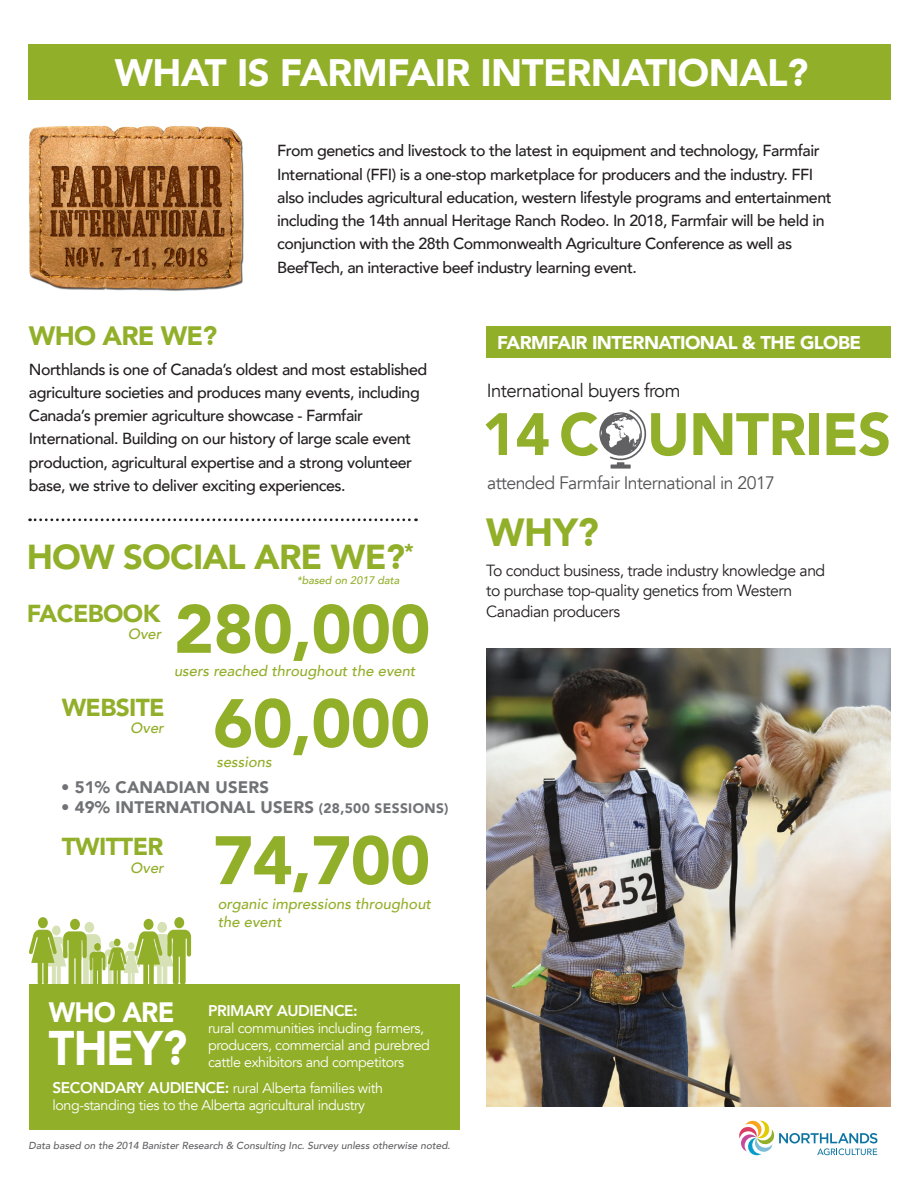
<style>
.page{position:relative;width:918px;height:1188px;background:#fff}
.page>*{position:absolute;margin:0;border:0;box-sizing:border-box;transform-origin:0 0}
.t1{font:900 67.65px "Avenir";letter-spacing:-.01em;color:#92af2a}
.t2{font:900 59.1px "Avenir";letter-spacing:-.01em;color:#92af2a}
.t3{font:900 48.45px "Avenir";color:#fff;scale:.92 1}
.t4{font:900 39.15px "Avenir";color:#92af2a}
.t5{font:900 38.25px "Avenir";letter-spacing:-.015em;color:#fff}
.t6{font:900 34.65px "Avenir";letter-spacing:-.025em;color:#92af2a}
.t7{font:900 28.05px "Avenir";letter-spacing:-.03em;color:#fff;scale:.95 1}
.t8{font:900 26.55px "Avenir";letter-spacing:-.03em;color:#92af2a}
.t9{font:900 24.6px "Avenir";letter-spacing:-.025em;color:#92af2a}
.t10{font:18.9px "Avenir";letter-spacing:-.03em;color:#231f20}
.t11{font:900 18.45px "Avenir";letter-spacing:-.03em;color:#fff}
.t12{font:18px "Avenir";letter-spacing:-.03em;color:#535355}
.t13{font:900 16.65px "Avenir";letter-spacing:.01em;color:#717275}
.t14{font:16.2px/20.5px "Avenir";letter-spacing:-.03em;color:#231f20}
.t15{font:500 16.05px/23.2px "Avenir";letter-spacing:-.03em;color:#231f20}
.t16{font:800 15.45px "Avenir";letter-spacing:-.03em;color:#fff}
.t17{font:italic 500 14.85px/17.9px "Avenir";color:#92af2a}
.t18{font:14.25px/17.1px "Avenir";letter-spacing:-.03em;color:#fff}
.t19{font:italic 500 10.95px "Avenir";color:#92af2a}
.t20{font:italic 500 10.2px "Avenir";color:#616164}
.s1{font-size:13.8px}
.s2{font-weight:800;font-size:15.45px}
</style>
<div class="page">
<div style="left:29px;top:44px;width:862px;height:56px;background:#92af2a"></div>
<svg style="left:739px;top:1121px;width:138px;height:34px"></svg>
<img style="left:486px;top:648px;width:404px;height:458px">
<img style="left:29px;top:125px;width:215px;height:166px">
<svg style="left:30px;top:518px;width:387px;height:3px"></svg>
<div style="left:487px;top:326px;width:404px;height:32px;background:#92af2a"></div>
<svg style="left:599px;top:410px;width:48px;height:59px"></svg>
<div style="left:52px;top:926px;width:9px;height:9px;background:#d7e1b6;border-radius:50%"></div>
<div style="left:157px;top:922px;width:10px;height:11px;background:#d7e1b6;border-radius:50%"></div>
<div style="left:85px;top:922px;width:9px;height:11px;background:#d7e1b6;border-radius:50%"></div>
<div style="left:38px;top:917px;width:10px;height:11px;background:#92af2a;border-radius:50%"></div>
<div style="left:174px;top:917px;width:10px;height:11px;background:#92af2a;border-radius:50%"></div>
<div style="left:144px;top:919px;width:10px;height:11px;background:#92af2a;border-radius:50%"></div>
<div style="left:70px;top:919px;width:10px;height:11px;background:#92af2a;border-radius:50%"></div>
<svg style="left:29px;top:930px;width:162px;height:54px"></svg>
<div style="left:29px;top:984px;width:431px;height:146px;background:#92af2a"></div>
<p class="t5" style="left:115px;top:40px;width:695px">WHAT IS FARMFAIR INTERNATIONAL?</p>
<p class="t8" style="left:29px;top:313px;width:190px">WHO ARE WE?</p>
<p class="t15" style="left:277px;top:138px;width:556px">From genetics and livestock to the latest in equipment and technology, Farmfair International (FFI) is a one-stop marketplace for producers and the industry. FFI also includes agricultural education, western lifestyle programs and entertainment including the 14th annual Heritage Ranch Rodeo. In 2018, Farmfair will be held in conjunction with the 28th Commonwealth Agriculture Conference as well as BeefTech, an interactive beef industry learning event.</p>
<p class="t11" style="left:497px;top:326px;width:366px">FARMFAIR INTERNATIONAL &amp; THE GLOBE</p>
<p class="t15" style="left:29px;top:357px;width:400px">Northlands is one of Canada’s oldest and most established agriculture societies and produces many events, including Canada’s premier agriculture showcase - Farmfair International. Building on our history of large scale event production, agricultural expertise and a strong volunteer base, we strive to deliver exciting experiences.</p>
<p class="t6" style="left:27px;top:528px;width:389px">HOW SOCIAL ARE WE?<sup>*</sup></p>
<p class="t19" style="left:297px;top:574px;width:104px">*based on 2017 data</p>
<p class="t9" style="left:27px;top:592px;width:135px">FACEBOOK</p>
<p class="t17" style="left:128px;top:626px;width:35px">Over</p>
<p class="t9" style="left:62px;top:686px;width:105px">WEBSITE</p>
<p class="t17" style="left:130px;top:719px;width:35px">Over</p>
<p class="t1" style="left:174px;top:571px;width:258px">280,000</p>
<p class="t17" style="left:174px;top:662px;width:243px">users reached throughout the event</p>
<p class="t1" style="left:213px;top:666px;width:218px">60,000</p>
<p class="t17" style="left:216px;top:753px;width:57px">sessions</p>
<p class="t13" style="left:61px;top:773px;width:210px">• 51% CANADIAN USERS</p>
<p class="t13" style="left:61px;top:793px;width:389px">• 49% INTERNATIONAL USERS <span class="s1">(28,500 SESSIONS)</span></p>
<p class="t9" style="left:62px;top:825px;width:103px">TWITTER</p>
<p class="t17" style="left:130px;top:859px;width:35px">Over</p>
<p class="t1" style="left:213px;top:803px;width:218px">74,700</p>
<p class="t17" style="left:218px;top:895px;width:215px">organic impressions throughout the event</p>
<p class="t7" style="left:49px;top:988px;width:134px">WHO ARE</p>
<p class="t3" style="left:49px;top:1006px;width:152px">THEY?</p>
<p class="t16" style="left:208px;top:998px;width:151px">PRIMARY AUDIENCE:</p>
<p class="t18" style="left:208px;top:1020px;width:223px">rural communities including farmers, producers, commercial and purebred cattle exhibitors and competitors</p>
<p class="t18" style="left:53px;top:1080px;width:332px"><span class="s2">SECONDARY AUDIENCE:</span> rural Alberta families with long-standing ties to the Alberta agricultural industry</p>
<p class="t20" style="left:29px;top:1139px;width:423px">Data based on the 2014 Banister Research &amp; Consulting Inc. Survey unless otherwise noted.</p>
<p class="t10" style="left:487px;top:380px;width:195px">International buyers from</p>
<p class="t2" style="left:482px;top:384px;width:411px">14 C UNTRIES</p>
<p class="t12" style="left:487px;top:472px;width:289px">attended Farmfair International in 2017</p>
<p class="t4" style="left:486px;top:499px;width:114px">WHY?</p>
<p class="t14" style="left:486px;top:560px;width:340px">To conduct business, trade industry knowledge and to purchase top-quality genetics from Western<br>Canadian producers</p>
</div>
